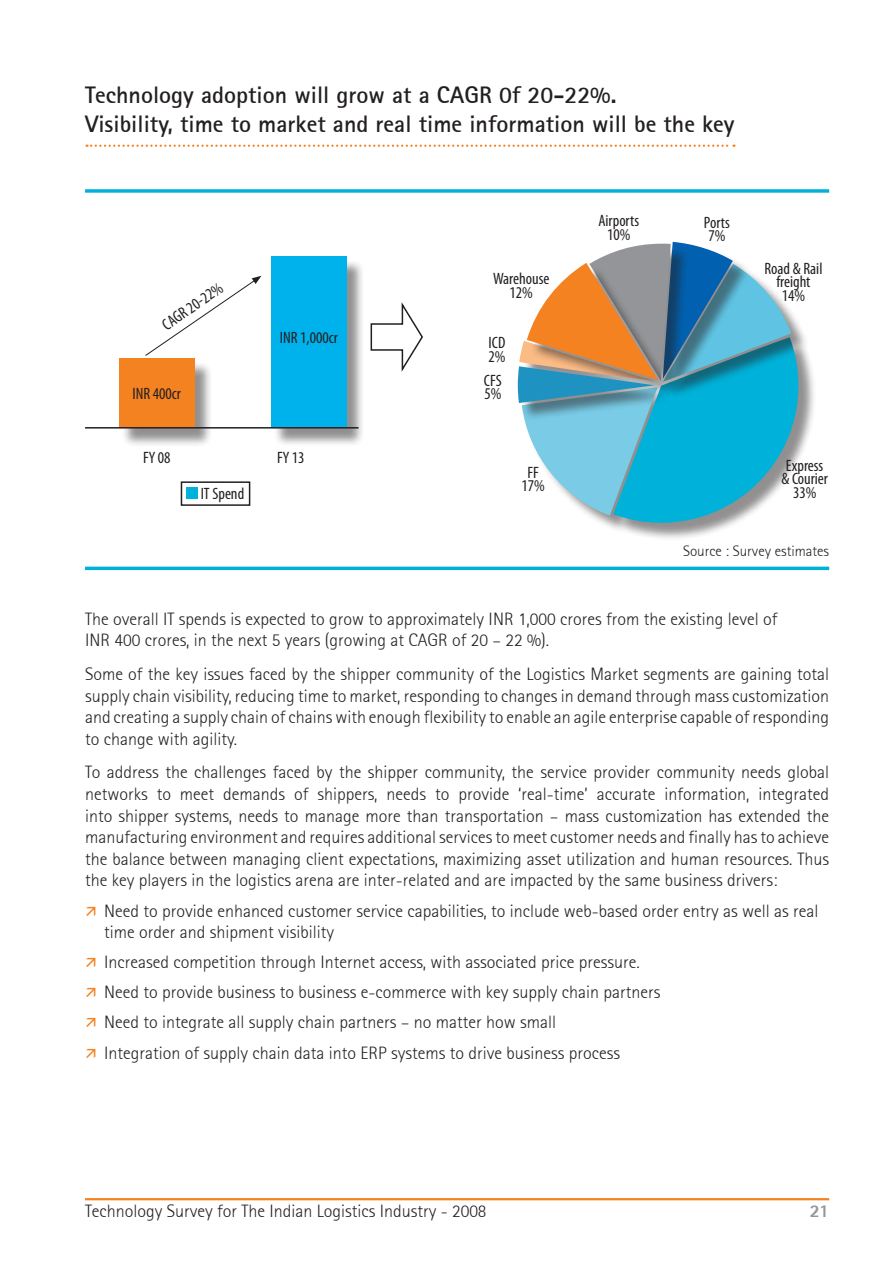
<style>
.page{position:relative;width:893px;height:1263px;background:#fff}
.page>*{position:absolute;margin:0;border:0;box-sizing:border-box;transform-origin:0 0}
.t1{font:24px/28.8px "Rotis Sans Serif Bold 65";color:#231f20}
.t2{font:18px/21.6px "Rotis Sans Serif Light 45";color:#231f20}
.t3{font:18px "Rotis Sans Serif Extra Bold 75";color:#939598}
.t4{font:condensed 16.5px/13.5px "Myriad Pro";color:#231f20;text-align:center}
.t5{font:15px "Rotis Sans Serif Light 45";color:#231f20}
</style>
<div class="page">
<hr style="left:85px;top:1198px;width:744px;height:2px;background:#f58220">
<svg style="left:85px;top:189px;width:744px;height:4px;background:#2bd"></svg>
<hr style="left:85px;top:567px;width:744px;height:3px;background:#00b1d9">
<svg style="left:87px;top:145px;width:647px;height:2px"></svg>
<div style="left:615px;top:339px;width:208px;height:208px;background:#231f20;opacity:.5"></div>
<div style="left:665px;top:266px;width:151px;height:140px;background:#231f20;opacity:.5"></div>
<svg style="left:518px;top:242px;width:280px;height:281px"></svg>
<div style="left:274px;top:259px;width:97px;height:194px;background:#231f20;opacity:.5"></div>
<div style="left:271px;top:257px;width:75px;height:171px;background:#00b2eb"></div>
<div style="left:122px;top:361px;width:97px;height:93px;background:#231f20;opacity:.5"></div>
<div style="left:119px;top:359px;width:75px;height:69px;background:#f58220"></div>
<hr style="left:85px;top:427px;width:274px;height:2px;background:#231f20">
<svg style="left:370px;top:299px;width:53px;height:72px"></svg>
<svg style="left:145px;top:276px;width:116px;height:80px"></svg>
<div style="left:181px;top:481px;width:69px;height:25px;border:2px solid #231f20"></div>
<div style="left:187px;top:487px;width:11px;height:12px;background:#00b1d9"></div>
<h1 class="t1" style="left:85px;top:80px;width:651px">Technology adoption will grow at a CAGR 0f 20-22%.<br>Visibility, time to market and real time information will be the key</h1>
<p class="t4" style="left:160px;top:320px;width:72px;rotate:-35deg">CAGR 20-22%</p>
<p class="t4" style="left:133px;top:387px;width:50px">INR 400cr</p>
<p class="t4" style="left:280px;top:331px;width:59px">INR 1,000cr</p>
<p class="t4" style="left:143px;top:451px;width:29px">FY 08</p>
<p class="t4" style="left:277px;top:451px;width:29px">FY 13</p>
<p class="t4" style="left:201px;top:486px;width:45px">IT Spend</p>
<p class="t4" style="left:493px;top:272px;width:58px">Warehouse<br>12%</p>
<p class="t4" style="left:488px;top:336px;width:18px;text-align:left">ICD<br>2%</p>
<p class="t4" style="left:484px;top:373px;width:19px;text-align:left">CFS<br>5%</p>
<p class="t4" style="left:521px;top:465px;width:25px">FF<br>17%</p>
<p class="t4" style="left:598px;top:214px;width:42px">Airports<br>10%</p>
<p class="t4" style="left:704px;top:216px;width:27px;text-align:left">Ports<br>7%</p>
<p class="t4" style="left:764px;top:261px;width:59px">Road &amp; Rail freight<br>14%</p>
<p class="t4" style="left:781px;top:459px;width:48px">Express &amp; Courier<br>33%</p>
<p class="t5" style="left:683px;top:542px;width:148px">Source : Survey estimates</p>
<p class="t2" style="left:85px;top:608px;width:694px">The overall IT spends is expected to grow to approximately INR 1,000 crores from the existing level of<br>INR 400 crores, in the next 5 years (growing at CAGR of 20 – 22 %).</p>
<p class="t2" style="left:85px;top:663px;width:746px;text-align:justify">Some of the key issues faced by the shipper community of the Logistics Market segments are gaining total supply chain visibility, reducing time to market, responding to changes in demand through mass customization and creating a supply chain of chains with enough flexibility to enable an agile enterprise capable of responding to change with agility.</p>
<p class="t2" style="left:85px;top:761px;width:746px;text-align:justify">To address the challenges faced by the shipper community, the service provider community needs global networks to meet demands of shippers, needs to provide ‘real-time’ accurate information, integrated into shipper systems, needs to manage more than transportation – mass customization has extended the manufacturing environment and requires additional services to meet customer needs and finally has to achieve the balance between managing client expectations, maximizing asset utilization and human resources. Thus the key players in the logistics arena are inter-related and are impacted by the same business drivers:</p>
<p class="t2" style="left:104px;top:900px;width:716px">Need to provide enhanced customer service capabilities, to include web-based order entry as well as real time order and shipment visibility</p>
<p class="t2" style="left:104px;top:947px;width:558px;line-height:30.2px">Increased competition through Internet access, with associated price pressure.<br>Need to provide business to business e-commerce with key supply chain partners Need to integrate all supply chain partners – no matter how small<br>Integration of supply chain data into ERP systems to drive business process</p>
<p class="t2" style="left:85px;top:1200px;width:403px">Technology Survey for The Indian Logistics Industry - 2008</p>
<p class="t3" style="left:810px;top:1199px;width:21px">21</p>
</div>
